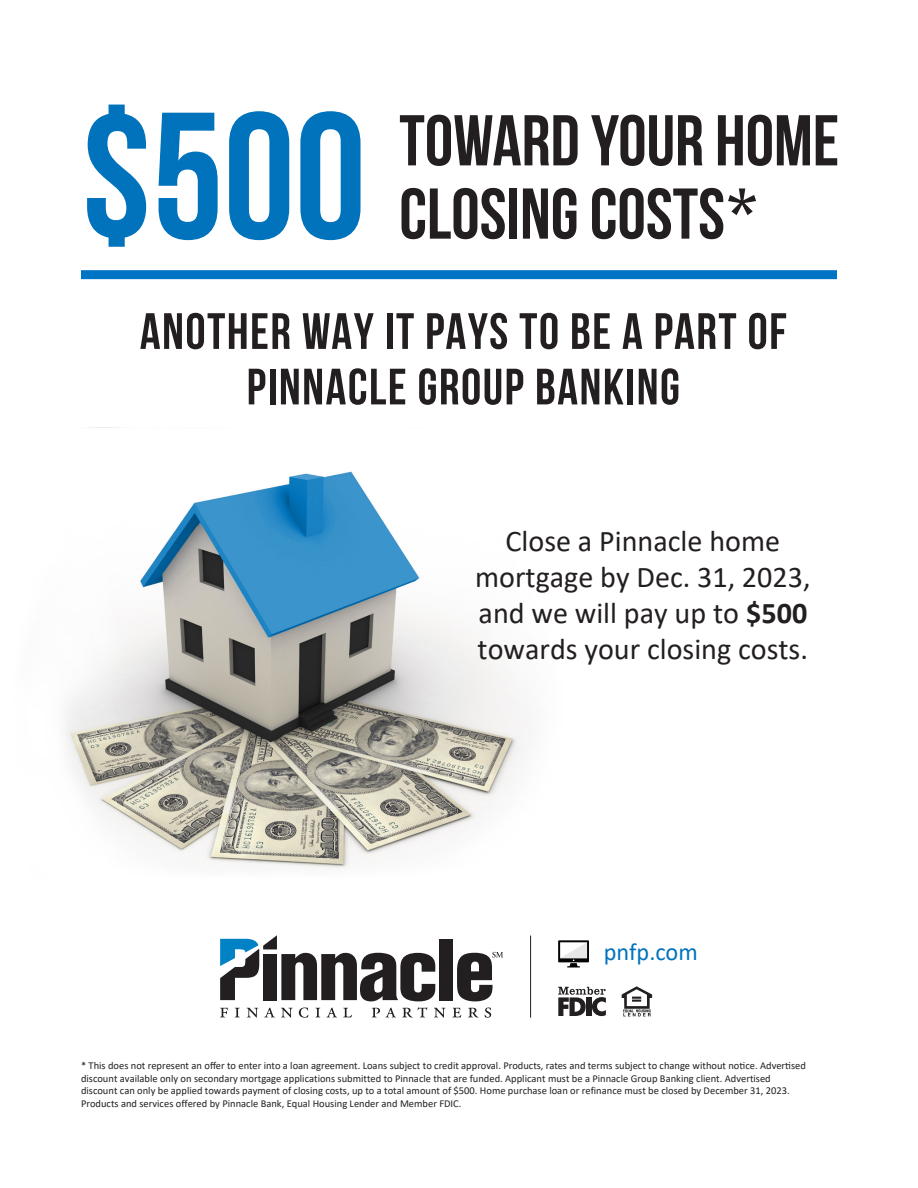
<style>
.page{position:relative;width:918px;height:1188px;background:#fff}
.page>*{position:absolute;margin:0;border:0;box-sizing:border-box;transform-origin:0 0}
.t1{font:700 180px "Bebas Neue";color:#0073bc}
.t2{font:700 71.7px/73.2px "Bebas Neue";color:#231f20}
.t3{font:700 51px/55.5px "Bebas Neue";letter-spacing:.03em;color:#231f20;text-align:center}
.t4{font:30.15px/36.2px "Calibri";color:#231f20;text-align:center}
.t5{font:24.3px "Calibri";color:#0073bc}
.t6{font:10.5px/12.6px "Calibri";color:#231f20}
.s1{font-weight:700}
</style>
<div class="page">
<img style="left:66px;top:427px;width:463px;height:443px">
<div style="left:439px;top:939px;width:14px;height:61px;background:#231f20"></div>
<svg style="left:220px;top:935px;width:215px;height:66px"></svg>
<svg style="left:220px;top:1008px;width:8px;height:9px"></svg>
<svg style="left:235px;top:1008px;width:5px;height:9px"></svg>
<svg style="left:247px;top:1008px;width:11px;height:10px"></svg>
<svg style="left:264px;top:1007px;width:11px;height:10px"></svg>
<svg style="left:281px;top:1008px;width:12px;height:10px"></svg>
<svg style="left:299px;top:1007px;width:9px;height:11px"></svg>
<svg style="left:315px;top:1008px;width:5px;height:9px"></svg>
<svg style="left:326px;top:1007px;width:11px;height:10px"></svg>
<svg style="left:343px;top:1008px;width:9px;height:9px"></svg>
<svg style="left:372px;top:1007px;width:24px;height:10px"></svg>
<svg style="left:402px;top:1007px;width:25px;height:11px"></svg>
<svg style="left:434px;top:1008px;width:12px;height:10px"></svg>
<svg style="left:452px;top:1008px;width:9px;height:9px"></svg>
<svg style="left:468px;top:1008px;width:11px;height:10px"></svg>
<svg style="left:485px;top:1007px;width:6px;height:11px"></svg>
<svg style="left:457px;top:952px;width:46px;height:49px"></svg>
<img style="left:621px;top:986px;width:32px;height:31px">
<svg style="left:558px;top:987px;width:48px;height:29px"></svg>
<div style="left:586px;top:997px;width:5px;height:19px;background:#231f20"></div>
<svg style="left:558px;top:940px;width:31px;height:28px"></svg>
<hr style="left:530px;top:936px;width:1px;height:82px;background:#231f20">
<div style="left:81px;top:270px;width:756px;height:9px;background:#0074c4"></div>
<p class="t1" style="left:81px;top:78px;width:287px">$500</p>
<p class="t2" style="left:399px;top:103px;width:441px">TOWARD YOUR HOME<br>CLOSING COSTS*</p>
<p class="t3" style="left:140px;top:303px;width:648px">ANOTHER WAY IT PAYS TO BE A PART OF<br>PINNACLE GROUP BANKING</p>
<p class="t4" style="left:475px;top:522px;width:337px">Close a Pinnacle home mortgage by Dec. 31, 2023, and we will pay up to <span class="s1">$500 </span>towards your closing costs.</p>
<p class="t5" style="left:604px;top:935px;width:95px">pnfp.com</p>
<p class="t6" style="left:81px;top:1059px;width:726px">* This does not represent an offer to enter into a loan agreement. Loans subject to credit approval. Products, rates and terms subject to change without notice. Advertised discount available only on secondary mortgage applications submitted to Pinnacle that are funded. Applicant must be a Pinnacle Group Banking client. Advertised discount can only be applied towards payment of closing costs, up to a total amount of $500. Home purchase loan or refinance must be closed by December 31, 2023.<br>Products and services offered by Pinnacle Bank, Equal Housing Lender and Member FDIC.</p>
</div>
